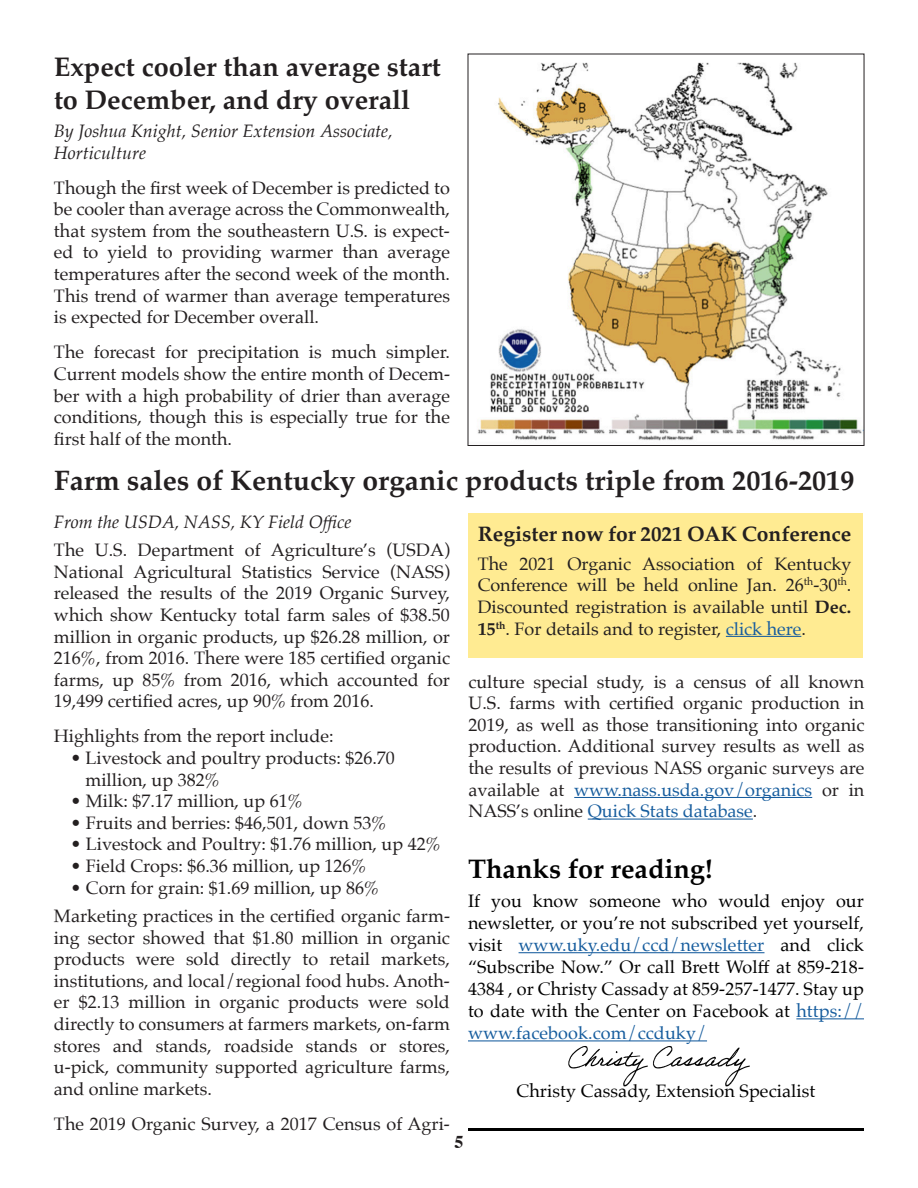
<style>
.page{position:relative;width:918px;height:1188px;background:#fff}
.page>*{position:absolute;margin:0;border:0;box-sizing:border-box;transform-origin:0 0}
.t1{font:700 28.2px "Palatino";color:#231f20}
.t2{font:700 27px "Palatino";color:#231f20}
.t3{font:700 27px "Palatino";color:#000}
.t4{font:700 21px "Palatino";color:#231f20}
.t5{font:18px/21.6px "Palatino";color:#231f20;text-align:justify}
.t6{font:18px/22px "Palatino";letter-spacing:.005em;color:#000;text-align:justify}
.t7{font:italic 18px "Palatino";color:#231f20}
.t8{font:700 18px "Times";color:#231f20}
.s1{font-weight:700}
.s2{color:#175d9e}
</style>
<div class="page">
<hr style="left:519px;top:952px;width:245px;height:1px;background:#175d9e">
<hr style="left:796px;top:1018px;width:68px;height:1px;background:#175d9e">
<hr style="left:468px;top:1040px;width:239px;height:1px;background:#175d9e">
<hr style="left:468px;top:1128px;width:396px;height:3px;background:#000">
<img style="left:478px;top:62px;width:384px;height:379px">
<hr style="left:574px;top:797px;width:238px;height:1px;background:#175d9e">
<hr style="left:588px;top:819px;width:165px;height:1px;background:#175d9e">
<div style="left:468px;top:513px;width:394px;height:144px;background:#ffeb92"></div>
<hr style="left:726px;top:636px;width:75px;height:1px;background:#175d9e">
<img style="left:567px;top:1040px;width:183px;height:47px">
<p class="t2" style="left:54px;top:44px;width:388px">Expect cooler than average start</p>
<p class="t2" style="left:54px;top:76px;width:358px">to December, and dry overall</p>
<p class="t7" style="left:54px;top:116px;width:340px">By Joshua Knight, Senior Extension Associate,</p>
<p class="t7" style="left:54px;top:137px;width:94px">Horticulture</p>
<p class="t5" style="left:54px;top:177px;width:398px">Though the first week of December is predicted to be cooler than average across the Commonwealth, that system from the southeastern U.S. is expect&shy;ed to yield to providing warmer than average temperatures after the second week of the month.<br>This trend of warmer than average temperatures is expected for December overall.</p>
<p class="t5" style="left:54px;top:341px;width:398px">The forecast for precipitation is much simpler.<br>Current models show the entire month of Decem&shy;ber with a high probability of drier than average conditions, though this is especially true for the first half of the month.</p>
<p class="t1" style="left:54px;top:456px;width:802px">Farm sales of Kentucky organic products triple from 2016-2019</p>
<p class="t4" style="left:478px;top:516px;width:375px">Register now for 2021 OAK Conference</p>
<p class="t5" style="left:478px;top:553px;width:375px">The 2021 Organic Association of Kentucky Conference will be held online Jan. 26<sup>th</sup>-30<sup>th</sup>.<br>Discounted registration is available until <span class="s1">Dec.<br>15</span><sup>th</sup>. For details and to register, <span class="s2">click here</span>.</p>
<p class="t7" style="left:54px;top:506px;width:299px">From the USDA, NASS, KY Field Office</p>
<p class="t5" style="left:54px;top:539px;width:398px">The U.S. Department of Agriculture’s (USDA)<br>National Agricultural Statistics Service (NASS) released the results of the 2019 Organic Survey, which show Kentucky total farm sales of $38.50 million in organic products, up $26.28 million, or 216%, from 2016. There were 185 certified organic farms, up 85% from 2016, which accounted for 19,499 certified acres, up 90% from 2016.</p>
<p class="t5" style="left:54px;top:725px;width:281px">Highlights from the report include:</p>
<p class="t5" style="left:85px;top:747px;width:311px;text-indent:-15px">• Livestock and poultry products: $26.70 million, up 382%</p>
<p class="t5" style="left:70px;top:790px;width:234px">• Milk: $7.17 million, up 61%</p>
<p class="t5" style="left:70px;top:812px;width:318px">• Fruits and berries: $46,501, down 53%</p>
<p class="t5" style="left:70px;top:833px;width:372px">• Livestock and Poultry: $1.76 million, up 42%</p>
<p class="t5" style="left:70px;top:855px;width:298px">• Field Crops: $6.36 million, up 126%</p>
<p class="t5" style="left:70px;top:877px;width:310px">• Corn for grain: $1.69 million, up 86%</p>
<p class="t5" style="left:54px;top:905px;width:398px">Marketing practices in the certified organic farm&shy;ing sector showed that $1.80 million in organic products were sold directly to retail markets, institutions, and local/regional food hubs. Anoth&shy;er $2.13 million in organic products were sold directly to consumers at farmers markets, on-farm stores and stands, roadside stands or stores, u-pick, community supported agriculture farms, and online markets.</p>
<p class="t5" style="left:54px;top:1113px;width:397px">The 2019 Organic Survey, a 2017 Census of Agri-</p>
<p class="t5" style="left:468px;top:671px;width:397px">culture special study, is a census of all known U.S. farms with certified organic production in 2019, as well as those transitioning into organic production. Additional survey results as well as the results of previous NASS organic surveys are available at <span class="s2">www.nass.usda.gov/organics</span> or in NASS’s online <span class="s2">Quick Stats database</span>.</p>
<p class="t3" style="left:468px;top:846px;width:246px">Thanks for reading!</p>
<p class="t6" style="left:468px;top:890px;width:398px">If you know someone who would enjoy our newsletter, or you’re not subscribed yet yourself, visit <span class="s2">www.uky.edu/ccd/newsletter</span> and click “Subscribe Now.” Or call Brett Wolff at 859-218- 4384 , or Christy Cassady at 859-257-1477. Stay up to date with the Center on Facebook at <span class="s2">https:// www.facebook.com/ccduky/</span></p>
<p class="t6" style="left:517px;top:1079px;width:300px">Christy Cassady, Extension Specialist</p>
<p class="t8" style="left:454px;top:1124px;width:10px">5</p>
</div>
